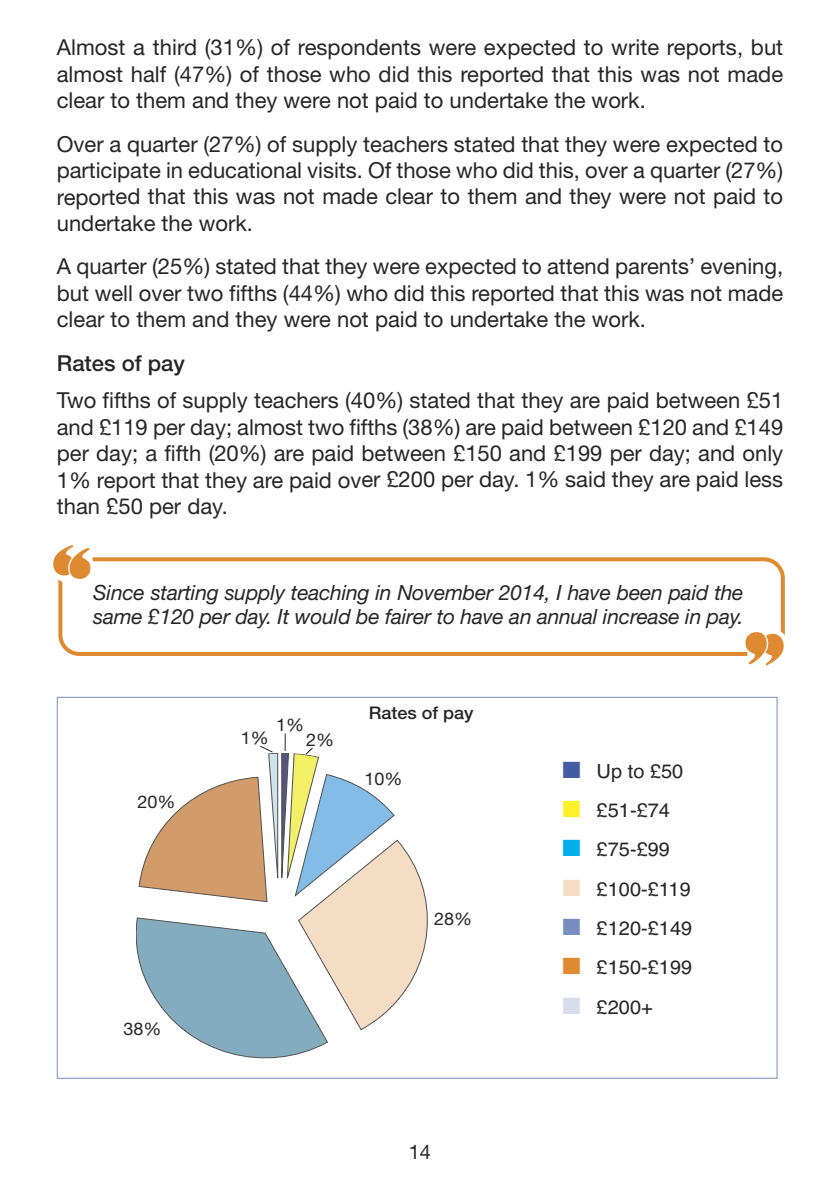
<style>
.page{position:relative;width:840px;height:1191px;background:#fff}
.page>*{position:absolute;margin:0;border:0;box-sizing:border-box;transform-origin:0 0}
.t1{font:22px/26.4px "Helvetica Neue";color:#272526;text-align:justify}
.t2{font:500 22px "Helvetica Neue";color:#272526}
.t3{font:italic 21px/24px "Helvetica Neue";letter-spacing:-.01em;color:#272526}
.t4{font:20px "Helvetica Neue";color:#272526}
.t5{font:19.4px "Helvetica";color:#272526}
.t6{font:17.4px "Helvetica Neue";color:#272526}
.t7{font:500 17.4px "Helvetica Neue";color:#272526}
.s1{color:#425da4}
.s2{color:#fff129}
.s3{color:#00aded}
.s4{color:#f5dcc2}
.s5{color:#778ebf}
.s6{color:#df8a32}
.s7{color:#d6ddec}
</style>
<div class="page">
<svg style="left:136px;top:733px;width:291px;height:325px"></svg>
<svg style="left:58px;top:557px;width:726px;height:99px"></svg>
<svg style="left:53px;top:545px;width:46px;height:43px"></svg>
<svg style="left:740px;top:623px;width:45px;height:43px"></svg>
<p class="t1" style="left:57px;top:36px;width:727px">Almost a third (31%) of respondents were expected to write reports, but almost half (47%) of those who did this reported that this was not made clear to them and they were not paid to undertake the work.</p>
<p class="t1" style="left:57px;top:133px;width:727px">Over a quarter (27%) of supply teachers stated that they were expected to participate in educational visits. Of those who did this, over a quarter (27%) reported that this was not made clear to them and they were not paid to undertake the work.</p>
<p class="t1" style="left:57px;top:255px;width:727px">A quarter (25%) stated that they were expected to attend parents’ evening, but well over two fifths (44%) who did this reported that this was not made clear to them and they were not paid to undertake the work.</p>
<p class="t2" style="left:57px;top:355px;width:129px">Rates of pay</p>
<p class="t1" style="left:57px;top:389px;width:727px">Two fifths of supply teachers (40%) stated that they are paid between £51 and £119 per day; almost two fifths (38%) are paid between £120 and £149 per day; a fifth (20%) are paid between £150 and £199 per day; and only 1% report that they are paid over £200 per day. 1% said they are paid less than £50 per day.</p>
<p class="t3" style="left:93px;top:583px;width:651px">Since starting supply teaching in November 2014, I have been paid the same £120 per day. It would be fairer to have an annual increase in pay.</p>
<p class="t6" style="left:137px;top:795px;width:40px">20%</p>
<p class="t6" style="left:123px;top:1022px;width:40px">38%</p>
<p class="t6" style="left:241px;top:732px;width:30px">1%</p>
<p class="t6" style="left:276px;top:718px;width:30px">1%</p>
<p class="t6" style="left:306px;top:733px;width:30px">2%</p>
<p class="t7" style="left:368px;top:706px;width:106px">Rates of pay</p>
<p class="t6" style="left:364px;top:772px;width:40px">10%</p>
<p class="t6" style="left:434px;top:912px;width:40px">28%</p>
<p class="t4" style="left:408px;top:1145px;width:24px">14</p>
<p class="t5" style="left:562px;top:764px;width:122px"><span class="s1">■</span> Up to £50</p>
<p class="t5" style="left:562px;top:803px;width:109px"><span class="s2">■</span> £51-£74</p>
<p class="t5" style="left:562px;top:842px;width:109px"><span class="s3">■</span> £75-£99</p>
<p class="t5" style="left:562px;top:881px;width:130px"><span class="s4">■</span> £100-£119</p>
<p class="t5" style="left:562px;top:921px;width:131px"><span class="s5">■</span> £120-£149</p>
<p class="t5" style="left:562px;top:960px;width:131px"><span class="s6">■</span> £150-£199</p>
<p class="t5" style="left:562px;top:999px;width:92px"><span class="s7">■</span> £200+</p>
</div>
